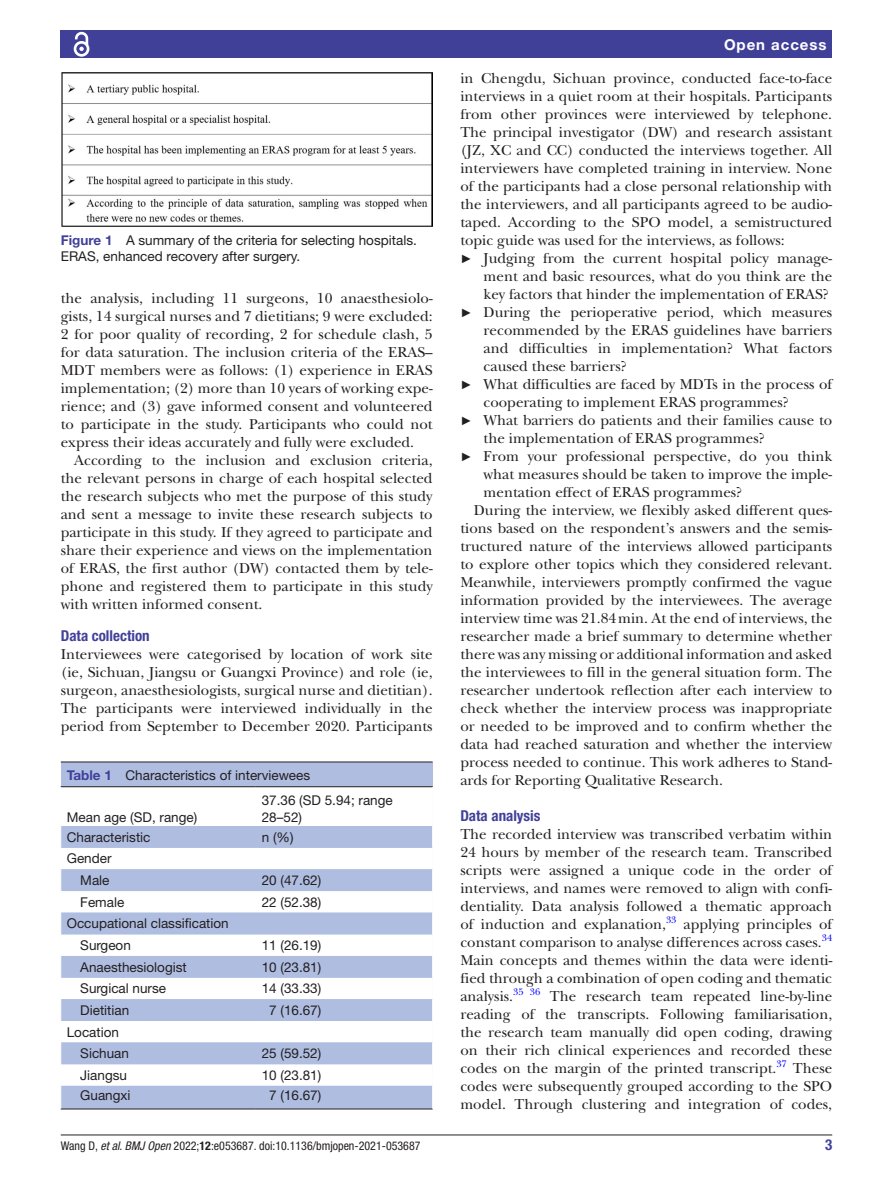
<style>
.page{position:relative;width:893px;height:1191px;background:#fff}
.page>*{position:absolute;margin:0;border:0;box-sizing:border-box;transform-origin:0 0}
.t1{font:15px/18px "New Baskerville";color:#231f20;text-align:justify}
.t2{font:700 condensed 15px "Helvetica Neue LT Std";color:#414099}
.t3{font:700 15px "Helvetica Neue LT Std";letter-spacing:.065em;color:#fff}
.t4{font:13.5px/21.6px "Helvetica Neue LT Std";color:#231f20}
.t5{font:condensed 12px "Helvetica Neue LT Std";color:#231f20}
.t6{font:9.9px "New Baskerville";color:#00f}
.s1{font-weight:700;color:#414099}
.s2{font-family:"Arial";font-size:12px}
.s3{font-style:italic}
.s4{font-weight:700}
</style>
<div class="page">
<hr style="left:61px;top:1134px;width:771px;height:1px;background:#231f20">
<div style="left:61px;top:31px;width:771px;height:27px;background:#414099"></div>
<svg style="left:73px;top:31px;width:17px;height:26px"></svg>
<img style="left:61px;top:73px;width:372px;height:154px">
<div style="left:61px;top:762px;width:372px;height:347px;background:#afbde1"></div>
<hr style="left:61px;top:761px;width:372px;height:1px;background:#231f20">
<div style="left:61px;top:787px;width:371px;height:39px;background:#fff"></div>
<svg style="left:61px;top:826px;width:371px;height:282px"></svg>
<hr style="left:61px;top:786px;width:195px;height:1px;background:#231f20">
<hr style="left:256px;top:786px;width:177px;height:1px;background:#231f20">
<hr style="left:61px;top:1108px;width:195px;height:1px;background:#231f20">
<hr style="left:256px;top:1108px;width:177px;height:1px;background:#231f20">
<hr style="left:432px;top:787px;width:1px;height:39px;background:#fff">
<svg style="left:432px;top:826px;width:1px;height:282px"></svg>
<p class="t4" style="left:61px;top:232px;width:358px;line-height:16.2px"><span class="s1">Figure 1</span> A summary of the criteria for selecting hospitals.<br>ERAS, enhanced recovery after surgery.</p>
<p class="t1" style="left:61px;top:289px;width:373px">the analysis, including 11 surgeons, 10 anaesthesiolo&shy;gists, 14 surgical nurses and 7 dietitians; 9 were excluded:<br>2 for poor quality of recording, 2 for schedule clash, 5 for data saturation. The inclusion criteria of the ERAS– MDT members were as follows: (1) experience in ERAS implementation; (2) more than 10 years of working expe&shy;rience; and (3) gave informed consent and volunteered to participate in the study. Participants who could not express their ideas accurately and fully were excluded.</p>
<p class="t1" style="left:61px;top:451px;width:373px;text-indent:14px">According to the inclusion and exclusion criteria, the relevant persons in charge of each hospital selected the research subjects who met the purpose of this study and sent a message to invite these research subjects to participate in this study. If they agreed to participate and share their experience and views on the implementation of ERAS, the first author (DW) contacted them by tele&shy;phone and registered them to participate in this study with written informed consent.</p>
<p class="t2" style="left:61px;top:626px;width:91px">Data collection</p>
<p class="t1" style="left:61px;top:645px;width:373px">Interviewees were categorised by location of work site (ie, Sichuan, Jiangsu or Guangxi Province) and role (ie, surgeon, anaesthesiologists, surgical nurse and dietitian).<br>The participants were interviewed individually in the period from September to December 2020. Participants</p>
<p class="t4" style="left:67px;top:764px;width:245px"><span class="s1">Table 1</span> Characteristics of interviewees</p>
<p class="t4" style="left:67px;top:806px;width:132px">Mean age (SD, range)</p>
<p class="t4" style="left:262px;top:792px;width:133px;line-height:16.2px">37.36 (SD 5.94; range<br>28–52)</p>
<p class="t4" style="left:67px;top:826px;width:85px">Characteristic</p>
<p class="t4" style="left:262px;top:826px;width:33px">n (%)</p>
<p class="t4" style="left:67px;top:847px;width:46px;text-align:right">Gender<br>Male</p>
<p class="t4" style="left:262px;top:869px;width:61px">20 (47.62)</p>
<p class="t4" style="left:80px;top:891px;width:46px">Female</p>
<p class="t4" style="left:262px;top:891px;width:61px">22 (52.38)</p>
<p class="t4" style="left:80px;top:912px;width:150px;text-indent:-14px">Occupational classification<br>Surgeon</p>
<p class="t4" style="left:262px;top:934px;width:61px">11 (26.19)</p>
<p class="t4" style="left:80px;top:955px;width:108px">Anaesthesiologist</p>
<p class="t4" style="left:262px;top:955px;width:61px">10 (23.81)</p>
<p class="t4" style="left:80px;top:977px;width:87px">Surgical nurse</p>
<p class="t4" style="left:262px;top:977px;width:61px">14 (33.33)</p>
<p class="t4" style="left:80px;top:999px;width:51px">Dietitian</p>
<p class="t4" style="left:269px;top:999px;width:54px">7 (16.67)</p>
<p class="t4" style="left:80px;top:1020px;width:50px;text-indent:-14px">Location<br>Sichuan</p>
<p class="t4" style="left:262px;top:1042px;width:61px">25 (59.52)</p>
<p class="t4" style="left:80px;top:1064px;width:48px">Jiangsu</p>
<p class="t4" style="left:262px;top:1064px;width:61px">10 (23.81)</p>
<p class="t4" style="left:80px;top:1084px;width:52px">Guangxi</p>
<p class="t4" style="left:269px;top:1084px;width:54px">7 (16.67)</p>
<p class="t3" style="left:724px;top:35px;width:104px">Open access</p>
<p class="t1" style="left:460px;top:69px;width:373px">in Chengdu, Sichuan province, conducted face-to-face</p>
<p class="t1" style="left:460px;top:87px;width:373px">interviews in a quiet room at their hospitals. Participants</p>
<p class="t1" style="left:460px;top:105px;width:373px">from other provinces were interviewed by telephone.</p>
<p class="t1" style="left:460px;top:123px;width:373px">The principal investigator (DW) and research assistant</p>
<p class="t1" style="left:460px;top:141px;width:373px">(JZ, XC and CC) conducted the interviews together. All</p>
<p class="t1" style="left:460px;top:159px;width:373px">interviewers have completed training in interview. None</p>
<p class="t1" style="left:460px;top:177px;width:373px">of the participants had a close personal relationship with</p>
<p class="t1" style="left:460px;top:195px;width:373px">the interviewers, and all participants agreed to be audio-</p>
<p class="t1" style="left:460px;top:213px;width:373px">taped. According to the SPO model, a semistructured</p>
<p class="t1" style="left:460px;top:231px;width:326px">topic guide was used for the interviews, as follows:</p>
<p class="t1" style="left:460px;top:249px;width:373px"><span class="s2">►</span> Judging from the current hospital policy manage-</p>
<p class="t1" style="left:484px;top:267px;width:350px">ment and basic resources, what do you think are the</p>
<p class="t1" style="left:484px;top:285px;width:347px">key factors that hinder the implementation of ERAS?</p>
<p class="t1" style="left:460px;top:303px;width:373px"><span class="s2">►</span> During the perioperative period, which measures</p>
<p class="t1" style="left:484px;top:321px;width:350px">recommended by the ERAS guidelines have barriers</p>
<p class="t1" style="left:484px;top:339px;width:350px">and difficulties in implementation? What factors</p>
<p class="t1" style="left:484px;top:357px;width:145px">caused these barriers?</p>
<p class="t1" style="left:460px;top:375px;width:373px"><span class="s2">►</span> What difficulties are faced by MDTs in the process of</p>
<p class="t1" style="left:484px;top:393px;width:307px">cooperating to implement ERAS programmes?</p>
<p class="t1" style="left:460px;top:411px;width:373px"><span class="s2">►</span> What barriers do patients and their families cause to</p>
<p class="t1" style="left:484px;top:429px;width:283px">the implementation of ERAS programmes?</p>
<p class="t1" style="left:460px;top:447px;width:373px"><span class="s2">►</span> From your professional perspective, do you think</p>
<p class="t1" style="left:484px;top:465px;width:350px">what measures should be taken to improve the imple-</p>
<p class="t1" style="left:484px;top:483px;width:260px">mentation effect of ERAS programmes?</p>
<p class="t1" style="left:474px;top:501px;width:360px">During the interview, we flexibly asked different ques-</p>
<p class="t1" style="left:460px;top:519px;width:373px">tions based on the respondent’s answers and the semis-</p>
<p class="t1" style="left:460px;top:537px;width:373px">tructured nature of the interviews allowed participants</p>
<p class="t1" style="left:460px;top:555px;width:373px">to explore other topics which they considered relevant.</p>
<p class="t1" style="left:460px;top:573px;width:373px">Meanwhile, interviewers promptly confirmed the vague</p>
<p class="t1" style="left:460px;top:591px;width:373px">information provided by the interviewees. The average</p>
<p class="t1" style="left:460px;top:609px;width:373px">interview time was 21.84min. At the end of interviews, the</p>
<p class="t1" style="left:460px;top:627px;width:373px">researcher made a brief summary to determine whether</p>
<p class="t1" style="left:460px;top:645px;width:373px">there was any missing or additional information and asked</p>
<p class="t1" style="left:460px;top:663px;width:373px">the interviewees to fill in the general situation form. The</p>
<p class="t1" style="left:460px;top:681px;width:373px">researcher undertook reflection after each interview to</p>
<p class="t1" style="left:460px;top:699px;width:373px">check whether the interview process was inappropriate</p>
<p class="t1" style="left:460px;top:717px;width:373px">or needed to be improved and to confirm whether the</p>
<p class="t1" style="left:460px;top:735px;width:373px">data had reached saturation and whether the interview</p>
<p class="t1" style="left:460px;top:753px;width:373px">process needed to continue. This work adheres to Stand-</p>
<p class="t1" style="left:460px;top:771px;width:264px">ards for Reporting Qualitative Research.</p>
<p class="t2" style="left:460px;top:807px;width:82px">Data analysis</p>
<p class="t1" style="left:460px;top:825px;width:373px">The recorded interview was transcribed verbatim within 24 hours by member of the research team. Transcribed scripts were assigned a unique code in the order of interviews, and names were removed to align with confi&shy;dentiality. Data analysis followed a thematic approach of induction and explanation,</p>
<p class="t6" style="left:666px;top:913px;width:12px">33</p>
<p class="t1" style="left:460px;top:915px;width:373px;text-indent:223px">applying principles of constant comparison to analyse differences across cases.</p>
<p class="t6" style="left:822px;top:931px;width:12px">34</p>
<p class="t1" style="left:460px;top:951px;width:373px">Main concepts and themes within the data were identi&shy;fied through a combination of open coding and thematic analysis.</p>
<p class="t6" style="left:513px;top:985px;width:29px">35 36</p>
<p class="t1" style="left:460px;top:987px;width:373px;text-indent:89px">The research team repeated line-by-line reading of the transcripts. Following familiarisation, the research team manually did open coding, drawing on their rich clinical experiences and recorded these codes on the margin of the printed transcript.</p>
<p class="t6" style="left:776px;top:1057px;width:12px">37</p>
<p class="t1" style="left:460px;top:1059px;width:373px;text-indent:333px">These codes were subsequently grouped according to the SPO model. Through clustering and integration of codes,</p>
<p class="t5" style="left:61px;top:1138px;width:361px">Wang D, <span class="s3">et al</span>. <span class="s3">BMJ Open</span> 2022;<span class="s4">12</span>:e053687. doi:10.1136/bmjopen-2021-053687</p>
<p class="t2" style="left:825px;top:1135px;width:9px">3</p>
</div>
